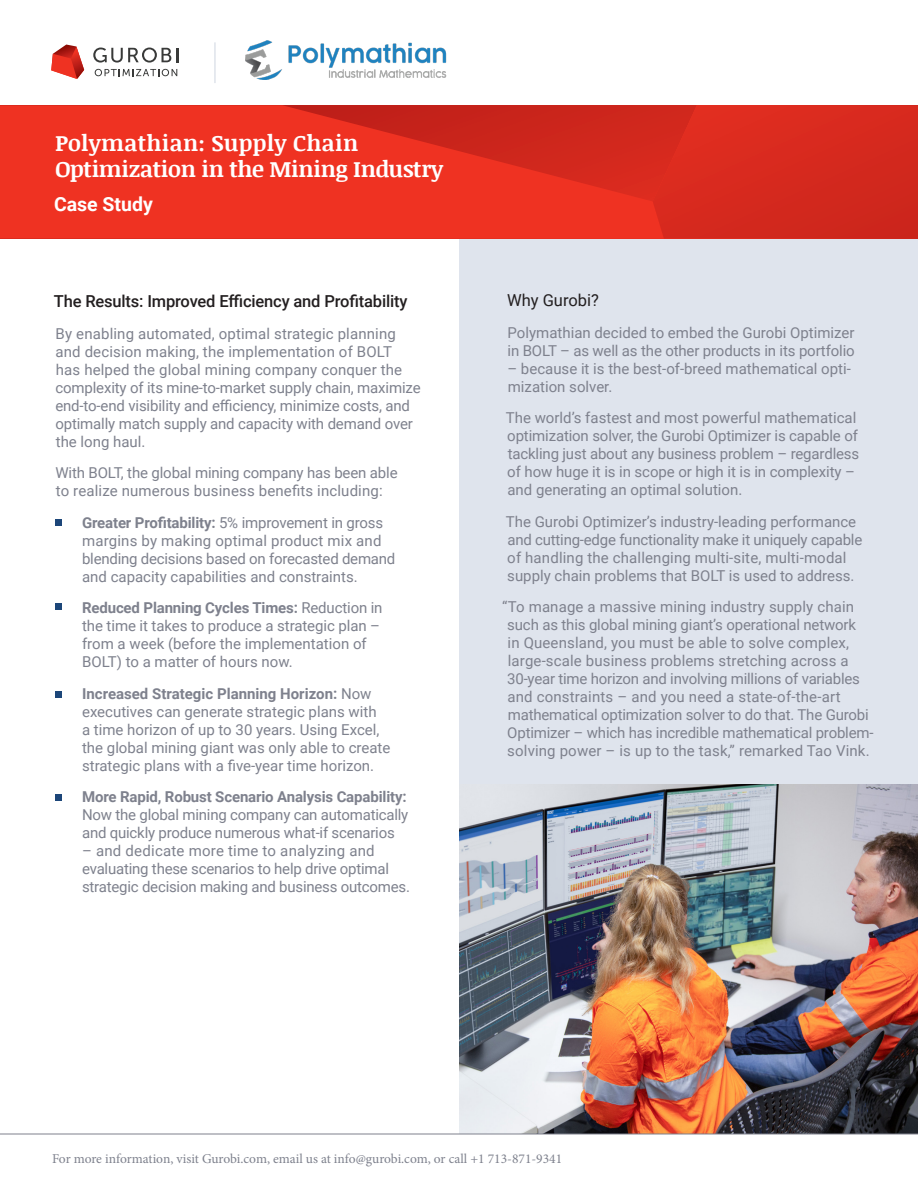
<style>
.page{position:relative;width:918px;height:1188px;background:#fff}
.page>*{position:absolute;margin:0;border:0;box-sizing:border-box;transform-origin:0 0}
.t1{font:700 22.5px/25.5px "Noticia Text";letter-spacing:-.015em;color:#fff}
.t2{font:700 19.5px "Roboto";color:#fff}
.Headline_Red_12{font:500 16.5px "Roboto";letter-spacing:-.01em;color:#231f20}
.Headline_Red_12-2{font:16.5px "Roboto";color:#231f20}
.Headline_Red_12-3{font:15px/18px "Roboto";color:#7e818d}
.t3{font:13.5px "Minion Pro";letter-spacing:-.005em;color:#7e818d}
.s1{font-weight:700}
</style>
<div class="page">
<img style="left:459px;top:784px;width:459px;height:350px">
<div style="left:459px;top:227px;width:459px;height:557px;background:#dfe4ed"></div>
<img style="left:246px;top:40px;width:201px;height:39px">
<div style="left:55px;top:519px;width:7px;height:7px;background:#1c4679"></div>
<div style="left:55px;top:604px;width:7px;height:6px;background:#1c4679"></div>
<div style="left:55px;top:691px;width:7px;height:7px;background:#1c4679"></div>
<div style="left:55px;top:794px;width:7px;height:7px;background:#1c4679"></div>
<svg style="left:0;top:105px;width:653px;height:134px;background:#e72f20"></svg>
<svg style="left:653px;top:105px;width:265px;height:134px;background:#d6291e"></svg>
<svg style="left:93px;top:48px;width:85px;height:15px"></svg>
<svg style="left:95px;top:69px;width:82px;height:7px"></svg>
<svg style="left:51px;top:45px;width:33px;height:34px"></svg>
<hr style="left:214px;top:42px;width:2px;height:41px;background:#597198">
<hr style="left:0;top:1134px;width:918px;height:1px;background:#7e818d">
<p class="t1" style="left:55px;top:130px;width:390px">Polymathian: Supply Chain<br>Optimization in the Mining Industry</p>
<p class="t2" style="left:54px;top:190px;width:100px">Case Study</p>
<p class="Headline_Red_12" style="left:54px;top:290px;width:355px">The Results: Improved Efficiency and Profitability</p>
<p class="Headline_Red_12-3" style="left:55px;top:324px;width:367px">By enabling automated, optimal strategic planning and decision making, the implementation of BOLT<br>has helped the global mining company conquer the complexity of its mine-to-market supply chain, maximize end-to-end visibility and efficiency, minimize costs, and optimally match supply and capacity with demand over the long haul.</p>
<p class="Headline_Red_12-3" style="left:55px;top:463px;width:344px">With BOLT, the global mining company has been able to realize numerous business benefits including:</p>
<p class="Headline_Red_12-3" style="left:82px;top:513px;width:315px"><span class="s1">Greater Profitability:</span> 5% improvement in gross margins by making optimal product mix and blending decisions based on forecasted demand and capacity capabilities and constraints.</p>
<p class="Headline_Red_12-3" style="left:82px;top:598px;width:302px"><span class="s1">Reduced Planning Cycles Times:</span> Reduction in the time it takes to produce a strategic plan – from a week (before the implementation of BOLT) to a matter of hours now.</p>
<p class="Headline_Red_12-3" style="left:82px;top:684px;width:310px"><span class="s1">Increased Strategic Planning Horizon:</span> Now executives can generate strategic plans with<br>a time horizon of up to 30 years. Using Excel, the global mining giant was only able to create strategic plans with a five-year time horizon.</p>
<p class="Headline_Red_12-3" style="left:82px;top:787px;width:328px;text-align:justify"><span class="s1">More Rapid, Robust Scenario Analysis Capability:<br></span>Now the global mining company can automatically and quickly produce numerous what-if scenarios</p>
<p class="Headline_Red_12-3" style="left:82px;top:841px;width:329px">– and dedicate more time to analyzing and evaluating these scenarios to help drive optimal strategic decision making and business outcomes.</p>
<p class="Headline_Red_12-2" style="left:507px;top:289px;width:93px">Why Gurobi?</p>
<p class="Headline_Red_12-3" style="left:508px;top:323px;width:349px">Polymathian decided to embed the Gurobi Optimizer in BOLT – as well as the other products in its portfolio</p>
<p class="Headline_Red_12-3" style="left:507px;top:359px;width:345px">– because it is the best-of-breed mathematical opti&shy;mization solver.</p>
<p class="Headline_Red_12-3" style="left:506px;top:409px;width:355px">The world’s fastest and most powerful mathematical optimization solver, the Gurobi Optimizer is capable of tackling just about any business problem – regardless of how huge it is in scope or high it is in complexity – and generating an optimal solution.</p>
<p class="Headline_Red_12-3" style="left:506px;top:512px;width:358px">The Gurobi Optimizer’s industry-leading performance and cutting-edge functionality make it uniquely capable of handling the challenging multi-site, multi-modal supply chain problems that BOLT is used to address.</p>
<p class="Headline_Red_12-3" style="left:507px;top:598px;width:368px;text-indent:-5px">“To manage a massive mining industry supply chain such as this global mining giant’s operational network<br>in Queensland, you must be able to solve complex, large-scale business problems stretching across a 30-year time horizon and involving millions of variables and constraints – and you need a state-of-the-art mathematical optimization solver to do that. The Gurobi Optimizer – which has incredible mathematical problem&shy;solving power – is up to the task,” remarked Tao Vink.</p>
<p class="t3" style="left:52px;top:1150px;width:512px">For more information, visit Gurobi.com, email us at info@gurobi.com, or call +1 713-871-9341</p>
</div>
